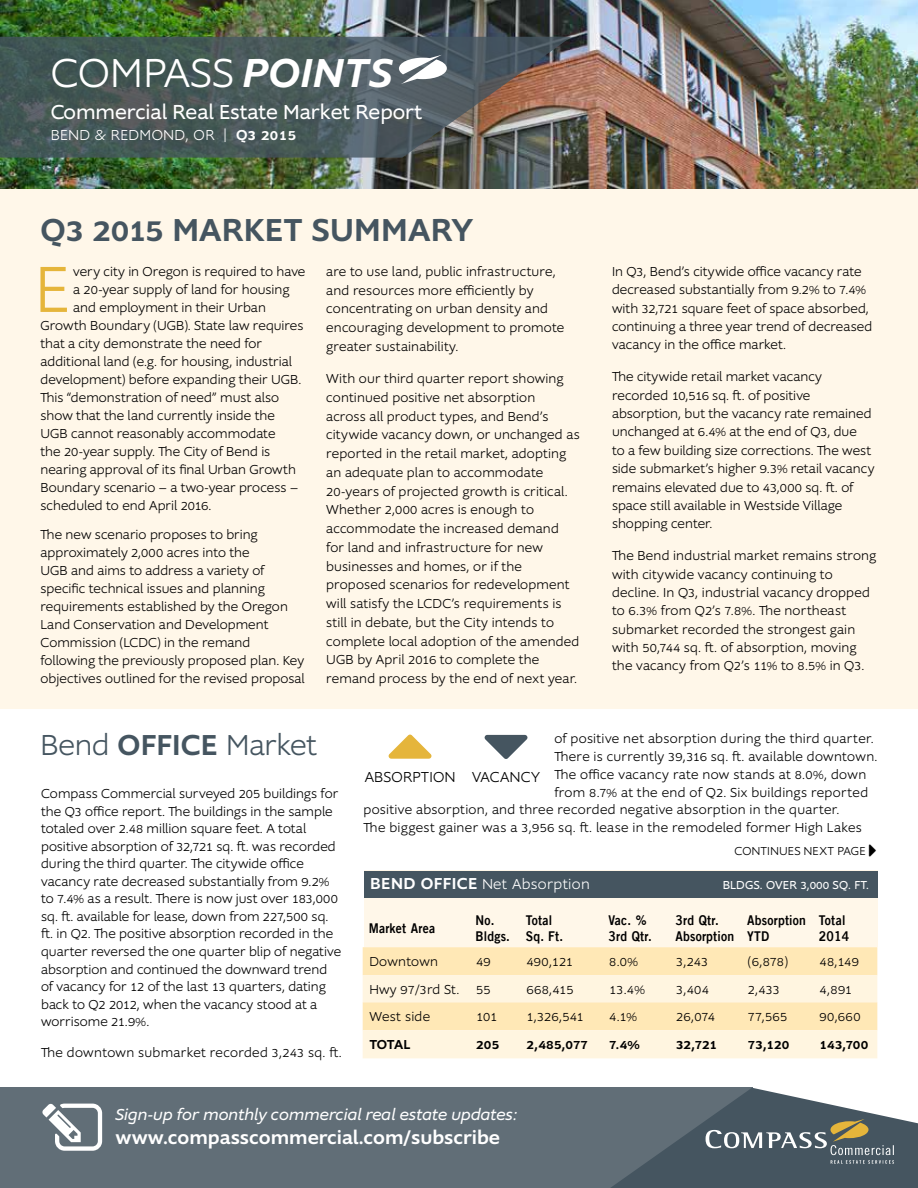
<style>
.page{position:relative;width:918px;height:1188px;background:#fff}
.page>*{position:absolute;margin:0;border:0;box-sizing:border-box;transform-origin:0 0}
.t1{font:300 67.65px "Supra";color:#e5b53b}
.t2{font:300 42px "Supra";letter-spacing:.005em;color:#fff}
.t3{font:500 33px "Supra";color:#455560}
.t4{font:300 30px "Supra";letter-spacing:-.005em;color:#455560}
.t5{font:21px "Supra";color:#fff}
.t6{font:500 19.5px "Supra";color:#fff}
.t7{font:italic 16.5px "Supra";color:#fff}
.t8{font:300 15px "Supra";letter-spacing:.025em;color:#fff}
.t9{font:300 15px "Supra";letter-spacing:.015em;color:#000}
.t10{font:300 13.5px/18.8px "Supra";letter-spacing:.01em;color:#000}
.t11{font:13.5px/15.8px "Trade Gothic Bold Two";letter-spacing:.02em;color:#000;scale:.9 1}
.t12{font:500 13.5px "Supra";color:#000}
.t13{font:12px "Supra";letter-spacing:.01em;color:#fff}
.t14{font:300 12px "Supra";letter-spacing:.03em;color:#000}
.s1{font-weight:500;font-style:italic}
.s2{font-weight:500}
.s3{font-weight:500;font-size:16.5px}
</style>
<div class="page">
<div style="left:364px;top:871px;width:514px;height:76px;background:#fff7e9"></div>
<div style="left:0;top:189px;width:918px;height:520px;background:#fff7e9"></div>
<svg style="left:363px;top:947px;width:514px;height:111px"></svg>
<div style="left:364px;top:871px;width:514px;height:26px;background:#455560"></div>
<div style="left:0;top:1088px;width:753px;height:100px;background:#616e77"></div>
<svg style="left:611px;top:1088px;width:307px;height:100px"></svg>
<img style="left:0;top:0;width:918px;height:189px">
<svg style="left:0;top:37px;width:571px;height:121px"></svg>
<svg style="left:399px;top:55px;width:48px;height:29px"></svg>
<h2 class="t2" style="left:51px;top:47px;width:343px">COMPASS <span class="s1">POINTS</span></h2>
<h3 class="t5" style="left:51px;top:98px;width:373px">Commercial Real Estate Market Report</h3>
<p class="t8" style="left:51px;top:126px;width:247px">BEND &amp; REDMOND, OR | <span class="s2">Q3 2015</span></p>
<h3 class="t3" style="left:41px;top:207px;width:434px">Q3 2015 MARKET SUMMARY</h3>
<h1 class="t1" style="left:35px;top:247px;width:37px">E</h1>
<p class="t10" style="left:73px;top:262px;width:234px">very city in Oregon is required to have</p>
<p class="t10" style="left:326px;top:262px;width:240px">are to use land, public infrastructure, and resources more efficiently by concentrating on urban density and encouraging development to promote greater sustainability.</p>
<p class="t10" style="left:326px;top:369px;width:255px">With our third quarter report showing continued positive net absorption<br>across all product types, and Bend’s citywide vacancy down, or unchanged as reported in the retail market, adopting an adequate plan to accommodate 20-years of projected growth is critical.<br>Whether 2,000 acres is enough to accommodate the increased demand for land and infrastructure for new businesses and homes, or if the proposed scenarios for redevelopment will satisfy the LCDC’s requirements is still in debate, but the City intends to complete local adoption of the amended UGB by April 2016 to complete the remand process by the end of next year.</p>
<p class="t10" style="left:73px;top:280px;width:218px">a 20-year supply of land for housing</p>
<p class="t10" style="left:73px;top:298px;width:194px">and employment in their Urban</p>
<p class="t10" style="left:40px;top:316px;width:264px">Growth Boundary (UGB). State law requires</p>
<p class="t10" style="left:40px;top:334px;width:223px">that a city demonstrate the need for</p>
<p class="t10" style="left:40px;top:352px;width:253px">additional land (e.g. for housing, industrial</p>
<p class="t10" style="left:40px;top:370px;width:262px">development) before expanding their UGB.</p>
<p class="t10" style="left:40px;top:388px;width:240px">This “demonstration of need” must also</p>
<p class="t10" style="left:40px;top:406px;width:236px">show that the land currently inside the</p>
<p class="t10" style="left:40px;top:424px;width:236px">UGB cannot reasonably accommodate</p>
<p class="t10" style="left:40px;top:442px;width:231px">the 20-year supply. The City of Bend is</p>
<p class="t10" style="left:40px;top:460px;width:257px">nearing approval of its final Urban Growth</p>
<p class="t10" style="left:40px;top:478px;width:259px">Boundary scenario — a two-year process —</p>
<p class="t10" style="left:40px;top:496px;width:172px">scheduled to end April 2016.</p>
<p class="t10" style="left:40px;top:525px;width:266px;line-height:18px">The new scenario proposes to bring approximately 2,000 acres into the<br>UGB and aims to address a variety of specific technical issues and planning requirements established by the Oregon Land Conservation and Development Commission (LCDC) in the remand following the previously proposed plan. Key objectives outlined for the revised proposal</p>
<p class="t10" style="left:612px;top:262px;width:262px;line-height:18.3px">In Q3, Bend’s citywide office vacancy rate decreased substantially from 9.2% to 7.4% with 32,721 square feet of space absorbed, continuing a three year trend of decreased vacancy in the office market.</p>
<p class="t10" style="left:612px;top:368px;width:264px;line-height:18.3px">The citywide retail market vacancy recorded 10,516 sq. ft. of positive absorption, but the vacancy rate remained unchanged at 6.4% at the end of Q3, due<br>to a few building size corrections. The west side submarket’s higher 9.3% retail vacancy remains elevated due to 43,000 sq. ft. of space still available in Westside Village shopping center.</p>
<p class="t10" style="left:612px;top:547px;width:266px;line-height:18.3px">The Bend industrial market remains strong with citywide vacancy continuing to decline. In Q3, industrial vacancy dropped to 6.3% from Q2’s 7.8%. The northeast submarket recorded the strongest gain with 50,744 sq. ft. of absorption, moving the vacancy from Q2’s 11% to 8.5% in Q3.</p>
<h3 class="t4" style="left:40px;top:726px;width:278px">Bend <span class="s2">OFFICE</span> Market</h3>
<p class="t10" style="left:41px;top:785px;width:302px;line-height:17.5px">Compass Commercial surveyed 205 buildings for the Q3 office report. The buildings in the sample totaled over 2.48 million square feet. A total positive absorption of 32,721 sq. ft. was recorded during the third quarter. The citywide office vacancy rate decreased substantially from 9.2% to 7.4% as a result. There is now just over 183,000 sq. ft. available for lease, down from 227,500 sq. ft. in Q2. The positive absorption recorded in the quarter reversed the one quarter blip of negative absorption and continued the downward trend of vacancy for 12 of the last 13 quarters, dating back to Q2 2012, when the vacancy stood at a worrisome 21.9%.</p>
<p class="t10" style="left:41px;top:1043px;width:302px">The downtown submarket recorded 3,243 sq. ft.</p>
<p class="t10" style="left:554px;top:730px;width:321px">of positive net absorption during the third quarter.</p>
<p class="t10" style="left:554px;top:747px;width:325px">There is currently 39,316 sq. ft. available downtown.</p>
<p class="t10" style="left:554px;top:765px;width:313px">The office vacancy rate now stands at 8.0%, down</p>
<p class="t10" style="left:554px;top:783px;width:315px">from 8.7% at the end of Q2. Six buildings reported</p>
<p class="t10" style="left:364px;top:800px;width:477px">positive absorption, and three recorded negative absorption in the quarter.</p>
<p class="t10" style="left:364px;top:818px;width:500px">The biggest gainer was a 3,956 sq. ft. lease in the remodeled former High Lakes</p>
<p class="t14" style="left:734px;top:843px;width:133px">CONTINUES NEXT PAGE</p>
<p class="t9" style="left:365px;top:768px;width:177px">ABSORPTION VACANCY</p>
<p class="t8" style="left:370px;top:875px;width:221px"><span class="s3">BEND OFFICE</span> Net Absorption</p>
<p class="t13" style="left:723px;top:878px;width:148px">BLDGS. OVER 3,000 SQ. FT.</p>
<p class="t11" style="left:369px;top:920px;width:75px">Market Area</p>
<p class="t11" style="left:475px;top:913px;width:40px">No.<br>Bldgs.</p>
<p class="t11" style="left:526px;top:913px;width:43px">Total<br>Sq. Ft.</p>
<p class="t11" style="left:608px;top:913px;width:50px">Vac. %<br>3rd Qtr.</p>
<p class="t11" style="left:675px;top:913px;width:67px">3rd Qtr.<br>Absorption</p>
<p class="t11" style="left:747px;top:913px;width:67px">Absorption<br>YTD</p>
<p class="t11" style="left:819px;top:913px;width:35px">Total<br>2014</p>
<p class="t10" style="left:369px;top:952px;width:70px">Downtown</p>
<p class="t10" style="left:476px;top:952px;width:16px">49</p>
<p class="t10" style="left:526px;top:952px;width:48px">490,121</p>
<p class="t10" style="left:609px;top:952px;width:30px">8.0%</p>
<p class="t10" style="left:676px;top:952px;width:34px">3,243</p>
<p class="t10" style="left:748px;top:952px;width:42px">(6,878)</p>
<p class="t10" style="left:820px;top:952px;width:41px">48,149</p>
<p class="t10" style="left:369px;top:980px;width:123px">Hwy 97/3rd St. 55</p>
<p class="t10" style="left:526px;top:980px;width:49px">668,415</p>
<p class="t10" style="left:609px;top:980px;width:37px">13.4%</p>
<p class="t10" style="left:676px;top:980px;width:34px">3,404</p>
<p class="t10" style="left:748px;top:980px;width:34px">2,433</p>
<p class="t10" style="left:820px;top:980px;width:34px">4,891</p>
<p class="t10" style="left:369px;top:1007px;width:62px">West side</p>
<p class="t10" style="left:476px;top:1007px;width:23px">101</p>
<p class="t10" style="left:526px;top:1007px;width:59px">1,326,541</p>
<p class="t10" style="left:609px;top:1007px;width:29px">4.1%</p>
<p class="t10" style="left:676px;top:1007px;width:40px">26,074</p>
<p class="t10" style="left:748px;top:1007px;width:41px">77,565</p>
<p class="t10" style="left:820px;top:1007px;width:42px">90,660</p>
<p class="t12" style="left:369px;top:1036px;width:42px">TOTAL</p>
<p class="t12" style="left:476px;top:1036px;width:25px">205</p>
<p class="t12" style="left:526px;top:1036px;width:63px">2,485,077</p>
<p class="t12" style="left:609px;top:1036px;width:32px">7.4%</p>
<p class="t12" style="left:676px;top:1036px;width:43px">32,721</p>
<p class="t12" style="left:748px;top:1036px;width:43px">73,120</p>
<p class="t12" style="left:820px;top:1036px;width:50px">143,700</p>
<p class="t7" style="left:116px;top:1104px;width:403px">Sign-up for monthly commercial real estate updates:</p>
<h3 class="t6" style="left:116px;top:1124px;width:386px">www.compasscommercial.com/subscribe</h3>
</div>
